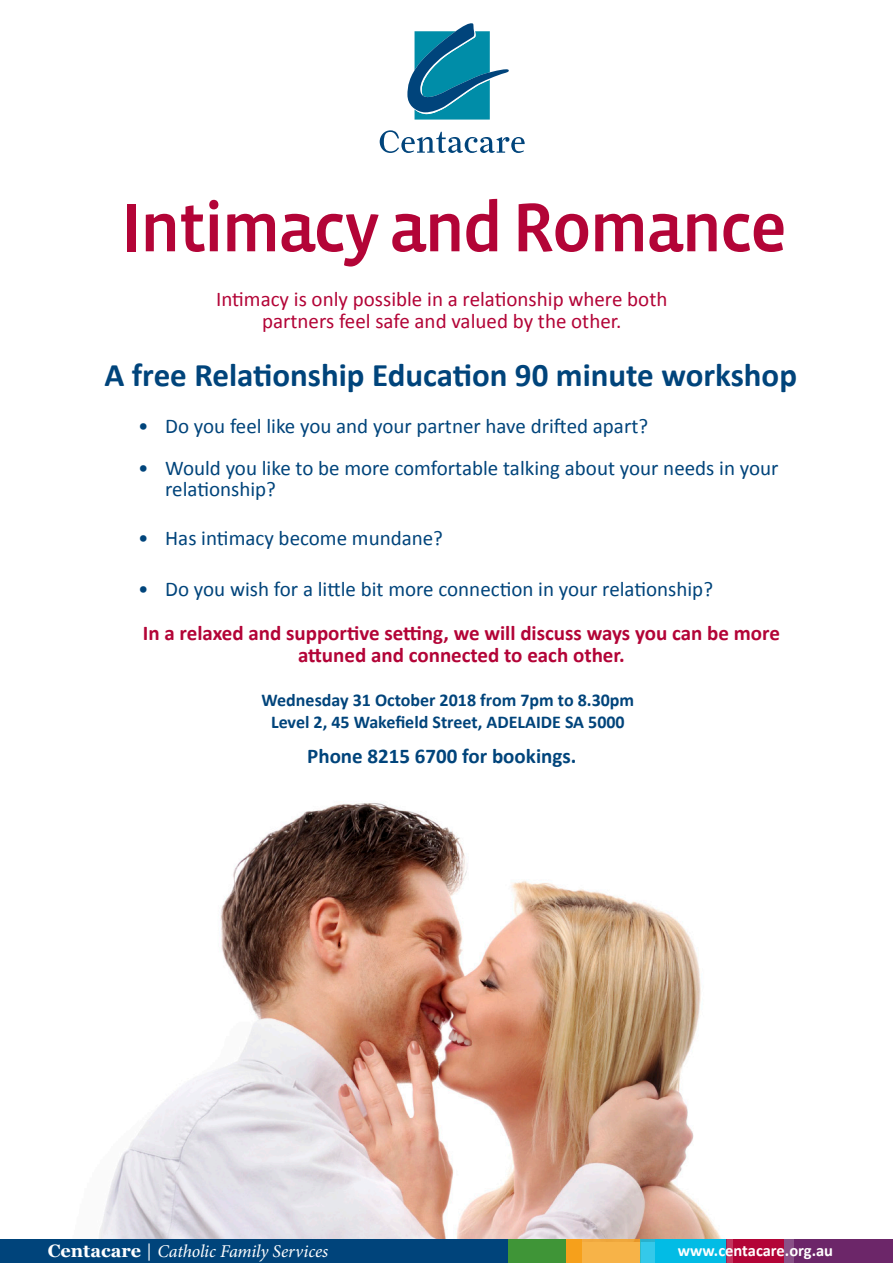
<style>
.page{position:relative;width:893px;height:1263px;background:#fff}
.page>*{position:absolute;margin:0;border:0;box-sizing:border-box;transform-origin:0 0}
.t1{font:500 70.5px "Vista Sans OT";letter-spacing:-.04em;color:#b30437}
.Body_bold{font:700 33px "Calibri";color:#00447b}
.t2{font:21px/21px "Calibri";color:#00447b}
.Sub_title{font:700 21px "Calibri";color:#b30437}
.Sub_title-2{font:21px "Calibri";color:#b30437}
.Body{font:700 21px "Calibri";color:#00447b}
.Body-2{font:700 18px "Calibri";color:#00447b}
.Paragraph_Style_3_Ge{font:italic 18px "Minion Pro";letter-spacing:-.005em;color:#fff}
.t3{font:700 16.5px "Calibri";color:#fff}
.s1{font-family:"Georgia";font-weight:700;font-style:normal}
.s2{font-family:"Georgia";font-style:normal}
</style>
<div class="page">
<svg style="left:380px;top:130px;width:145px;height:23px"></svg>
<svg style="left:407px;top:23px;width:102px;height:97px"></svg>
<img style="left:99px;top:803px;width:623px;height:438px">
<div style="left:0;top:1239px;width:508px;height:24px;background:#00447b"></div>
<div style="left:508px;top:1239px;width:57px;height:24px;background:#3f9537"></div>
<div style="left:581px;top:1239px;width:60px;height:24px;background:#f7b348"></div>
<div style="left:566px;top:1239px;width:15px;height:24px;background:#f6a01b"></div>
<div style="left:655px;top:1239px;width:71px;height:24px;background:#02bce5"></div>
<svg style="left:641px;top:1239px;width:14px;height:24px"></svg>
<div style="left:726px;top:1239px;width:7px;height:24px;background:#c2365f"></div>
<div style="left:733px;top:1239px;width:51px;height:24px;background:#b30437"></div>
<div style="left:784px;top:1239px;width:18px;height:24px;background:#895187"></div>
<div style="left:794px;top:1239px;width:99px;height:24px;background:#6c2669"></div>
<p class="t1" style="left:121px;top:191px;width:668px">Intimacy and Romance</p>
<p class="Sub_title-2" style="left:216px;top:285px;width:453px">Intimacy is only possible in a relationship where both</p>
<p class="Sub_title-2" style="left:262px;top:308px;width:361px">partners feel safe and valued by the other.</p>
<p class="Body_bold" style="left:104px;top:354px;width:694px">A free Relationship Education 90 minute workshop</p>
<p class="t2" style="left:138px;top:416px;width:511px">• Do you feel like you and your partner have drifted apart?</p>
<p class="t2" style="left:165px;top:458px;width:615px;text-indent:-27px">• Would you like to be more comfortable talking about your needs in your relationship?</p>
<p class="t2" style="left:138px;top:528px;width:306px">• Has intimacy become mundane?</p>
<p class="t2" style="left:138px;top:579px;width:576px">• Do you wish for a little bit more connection in your relationship?</p>
<p class="Sub_title" style="left:143px;top:619px;width:639px">In a relaxed and supportive setting, we will discuss ways you can be more</p>
<p class="Sub_title" style="left:298px;top:642px;width:328px">attuned and connected to each other.</p>
<p class="Body-2" style="left:262px;top:688px;width:374px">Wednesday 31 October 2018 from 7pm to 8.30pm</p>
<p class="Body-2" style="left:271px;top:711px;width:355px">Level 2, 45 Wakefield Street, ADELAIDE SA 5000</p>
<p class="Body" style="left:307px;top:743px;width:271px">Phone 8215 6700 for bookings.</p>
<p class="Paragraph_Style_3_Ge" style="left:48px;top:1239px;width:282px"><span class="s1">Centacare</span> <span class="s2">|</span> Catholic Family Services</p>
<p class="t3" style="left:678px;top:1239px;width:157px">www.centacare.org.au</p>
</div>
